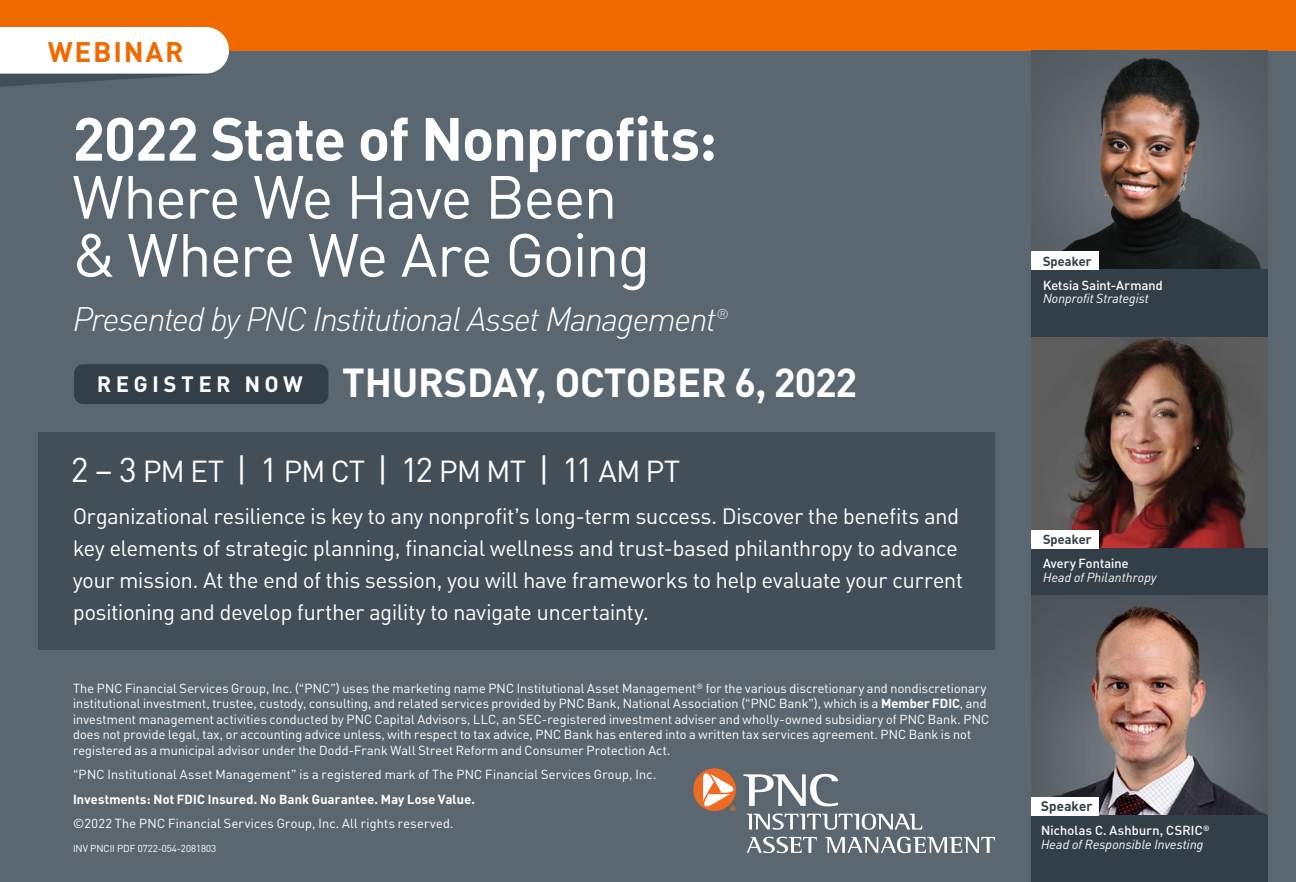
<style>
.page{position:relative;width:1296px;height:882px;background:#5b6770}
.page>*{position:absolute;margin:0;border:0;box-sizing:border-box;transform-origin:0 0}
.t1{font:60px/58px "PNC Brand";letter-spacing:-.01em;color:#fff}
.t2{font:700 40px "PNC Brand";letter-spacing:.01em;color:#fff}
.t3{font:34px "PNC Brand";color:#fff}
.t4{font:italic 300 33.6px "PNC Brand";letter-spacing:-.025em;color:#fff}
.t5{font:30px "PNC Brand";letter-spacing:-.015em;color:#fff}
.t6{font:700 28px "PNC Brand";letter-spacing:.085em;color:#ef6a00}
.t7{font:22px/32px "PNC Brand";color:#fff}
.t8{font:700 22px "PNC Brand";letter-spacing:.225em;color:#fff}
.t9{font:italic 300 14px "PNC Brand";color:#fff}
.t10{font:700 13.6px "PNC Brand";letter-spacing:.02em;color:#333f48}
.t11{font:13px/15.4px "PNC Brand";letter-spacing:.015em;color:#fff}
.t12{font:italic 13px/14px "PNC Brand";letter-spacing:.015em;color:#fff}
.t13{font:700 13px "PNC Brand";letter-spacing:.025em;color:#fff}
.t14{font:500 13px "PNC Brand";letter-spacing:.01em;color:#fff}
.t15{font:700 13px "PNC Brand";letter-spacing:.01em;color:#333f48}
.t16{font:10px "PNC Brand";color:#fff}
.s1{font-weight:700}
.s2{font-size:30px}
.s3{font-size:34px}
.s4{font-weight:500;font-style:normal}
</style>
<div class="page">
<div style="left:39px;top:432px;width:956px;height:217px;background:#434f58"></div>
<div style="left:0;top:0;width:1296px;height:50px;background:#ef6a00"></div>
<svg style="left:0;top:27px;width:229px;height:60px;background:#d6d8d9"></svg>
<div style="left:74px;top:364px;width:254px;height:40px;background:#333f48;border-radius:9px"></div>
<img style="left:1031px;top:50px;width:236px;height:220px">
<div style="left:1031px;top:270px;width:236px;height:67px;background:#333f48"></div>
<div style="left:1031px;top:251px;width:68px;height:19px;background:#fff"></div>
<img style="left:1031px;top:337px;width:236px;height:211px">
<div style="left:1031px;top:548px;width:236px;height:48px;background:#333f48"></div>
<div style="left:1031px;top:530px;width:68px;height:18px;background:#fff"></div>
<img style="left:1031px;top:596px;width:236px;height:219px">
<div style="left:1031px;top:815px;width:236px;height:67px;background:#333f48"></div>
<div style="left:1031px;top:797px;width:68px;height:18px;background:#fff"></div>
<svg style="left:693px;top:768px;width:43px;height:43px"></svg>
<svg style="left:743px;top:774px;width:95px;height:32px"></svg>
<svg style="left:746px;top:813px;width:176px;height:17px"></svg>
<svg style="left:747px;top:837px;width:70px;height:16px"></svg>
<svg style="left:825px;top:837px;width:170px;height:16px"></svg>
<p class="t6" style="left:48px;top:33px;width:137px">WEBINAR</p>
<h1 class="t1" style="left:73px;top:109px;width:645px"><span class="s1">2022 State of Nonprofits:<br></span>Where We Have Been<br>&amp; Where We Are Going</h1>
<p class="t4" style="left:73px;top:298px;width:645px">Presented by PNC Institutional Asset Management</p>
<p class="t9" style="left:716px;top:305px;width:14px">®</p>
<p class="t8" style="left:97px;top:369px;width:207px">REGISTER NOW</p>
<p class="t2" style="left:343px;top:356px;width:516px">THURSDAY, OCTOBER 6, 2022</p>
<p class="t3" style="left:71px;top:449px;width:177px">2 – 3 <span class="s2">PM ET</span> |</p>
<p class="t5" style="left:260px;top:453px;width:129px"><span class="s3">1</span> PM CT <span class="s3">|</span></p>
<p class="t5" style="left:401px;top:453px;width:149px"><span class="s3">12</span> PM MT <span class="s3">|</span></p>
<p class="t5" style="left:563px;top:453px;width:119px"><span class="s3">11</span> AM PT</p>
<p class="t7" style="left:73px;top:500px;width:891px">Organizational resilience is key to any nonprofit’s long-term success. Discover the benefits and key elements of strategic planning, financial wellness and trust-based philanthropy to advance your mission. At the end of this session, you will have frameworks to help evaluate your current positioning and develop further agility to navigate uncertainty.</p>
<p class="t11" style="left:73px;top:680px;width:918px">The PNC Financial Services Group, Inc. (“PNC”) uses the marketing name PNC Institutional Asset Management<sup>®</sup> for the various discretionary and nondiscretionary institutional investment, trustee, custody, consulting, and related services provided by PNC Bank, National Association (“PNC Bank”), which is a <span class="s1">Member FDIC</span>, and investment management activities conducted by PNC Capital Advisors, LLC, an SEC-registered investment adviser and wholly-owned subsidiary of PNC Bank. PNC does not provide legal, tax, or accounting advice unless, with respect to tax advice, PNC Bank has entered into a written tax services agreement. PNC Bank is not registered as a municipal advisor under the Dodd-Frank Wall Street Reform and Consumer Protection Act.</p>
<p class="t11" style="left:73px;top:767px;width:585px">“PNC Institutional Asset Management” is a registered mark of The PNC Financial Services Group, Inc.</p>
<p class="t13" style="left:73px;top:791px;width:404px">Investments: Not FDIC Insured. No Bank Guarantee. May Lose Value.</p>
<p class="t11" style="left:73px;top:816px;width:382px">©2022 The PNC Financial Services Group, Inc. All rights reserved.</p>
<p class="t16" style="left:73px;top:843px;width:145px">INV PNCII PDF 0722-054-2081803</p>
<p class="t15" style="left:1043px;top:252px;width:50px">Speaker</p>
<p class="t14" style="left:1043px;top:277px;width:121px">Ketsia Saint-Armand</p>
<p class="t12" style="left:1043px;top:291px;width:107px">Nonprofit Strategist</p>
<p class="t15" style="left:1043px;top:531px;width:50px">Speaker</p>
<p class="t12" style="left:1043px;top:570px;width:115px">Head of Philanthropy</p>
<p class="t14" style="left:1043px;top:555px;width:87px">Avery Fontaine</p>
<p class="t10" style="left:1041px;top:797px;width:53px">Speaker</p>
<p class="t12" style="left:1041px;top:823px;width:170px"><span class="s4">Nicholas C. Ashburn, CSRIC</span><sup>®<br></sup>Head of Responsible Investing</p>
</div>
